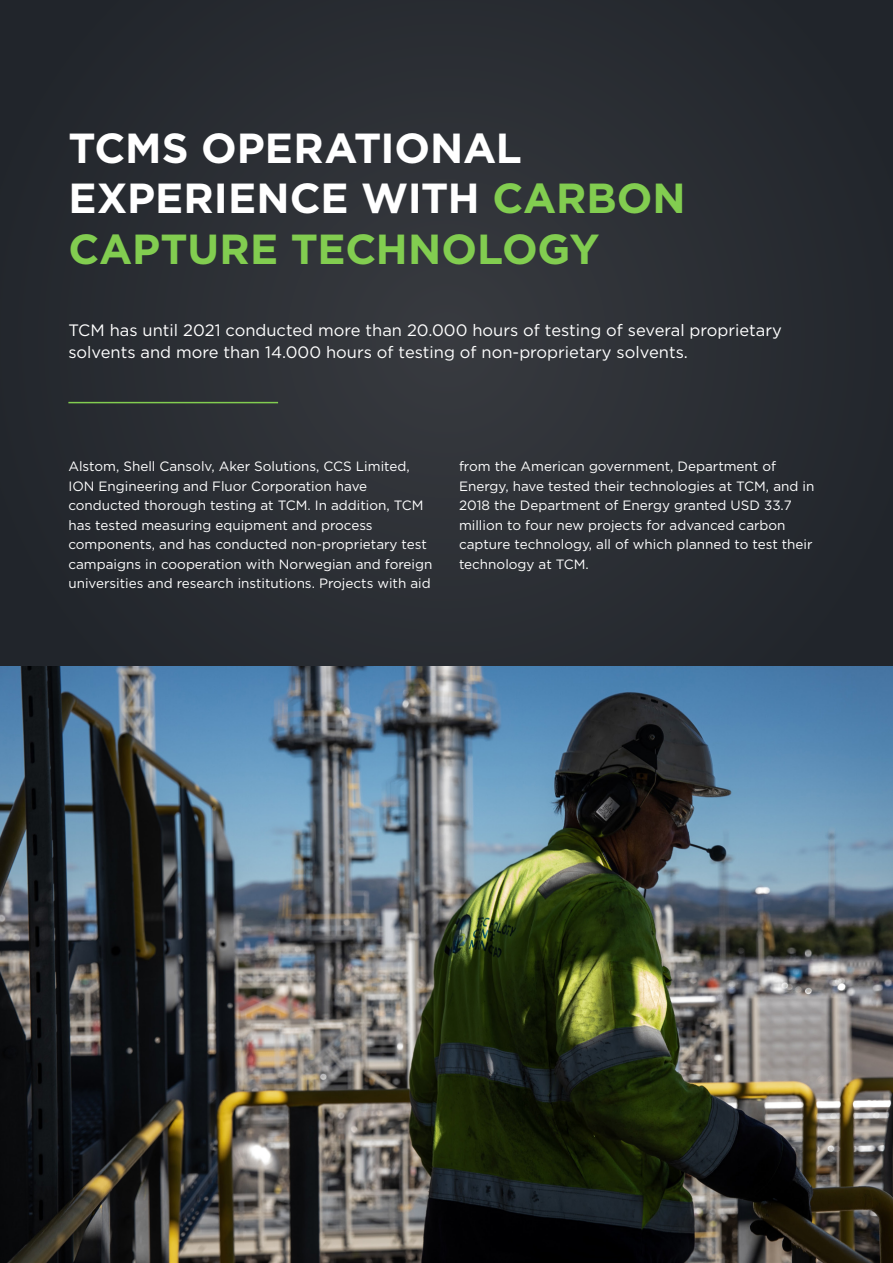
<style>
.page{position:relative;width:893px;height:1263px;background:#fff}
.page>*{position:absolute;margin:0;border:0;box-sizing:border-box;transform-origin:0 0}
.heading{font:700 42px/50.4px "Gotham";letter-spacing:-.005em;color:#fff}
.heading-2{font:700 42px "Gotham";letter-spacing:-.005em;color:#82cd50}
.sub{font:16.5px/22.5px "Gotham";color:#fff}
.brød{font:13.5px/19.5px "Gotham";color:#fff}
.s1{color:#82cd50}
</style>
<div class="page">
<div style="left:0;top:0;width:893px;height:666px;background:#292d33"></div>
<hr style="left:68px;top:402px;width:210px;height:1px;background:#82cd50">
<img style="left:0;top:666px;width:892px;height:597px">
<p class="heading" style="left:68px;top:122px;width:619px">TCMS OPERATIONAL<br>EXPERIENCE WITH <span class="s1">CARBON</span></p>
<p class="heading-2" style="left:68px;top:224px;width:533px">CAPTURE TECHNOLOGY</p>
<p class="sub" style="left:68px;top:318px;width:715px">TCM has until 2021 conducted more than 20.000 hours of testing of several proprietary solvents and more than 14.000 hours of testing of non-proprietary solvents.</p>
<p class="brød" style="left:68px;top:456px;width:366px">Alstom, Shell Cansolv, Aker Solutions, CCS Limited, ION Engineering and Fluor Corporation have conducted thorough testing at TCM. In addition, TCM has tested measuring equipment and process components, and has conducted non-proprietary test campaigns in cooperation with Norwegian and foreign universities and research institutions. Projects with aid</p>
<p class="brød" style="left:459px;top:456px;width:357px">from the American government, Department of Energy, have tested their technologies at TCM, and in 2018 the Department of Energy granted USD 33.7 million to four new projects for advanced carbon capture technology, all of which planned to test their technology at TCM.</p>
</div>
